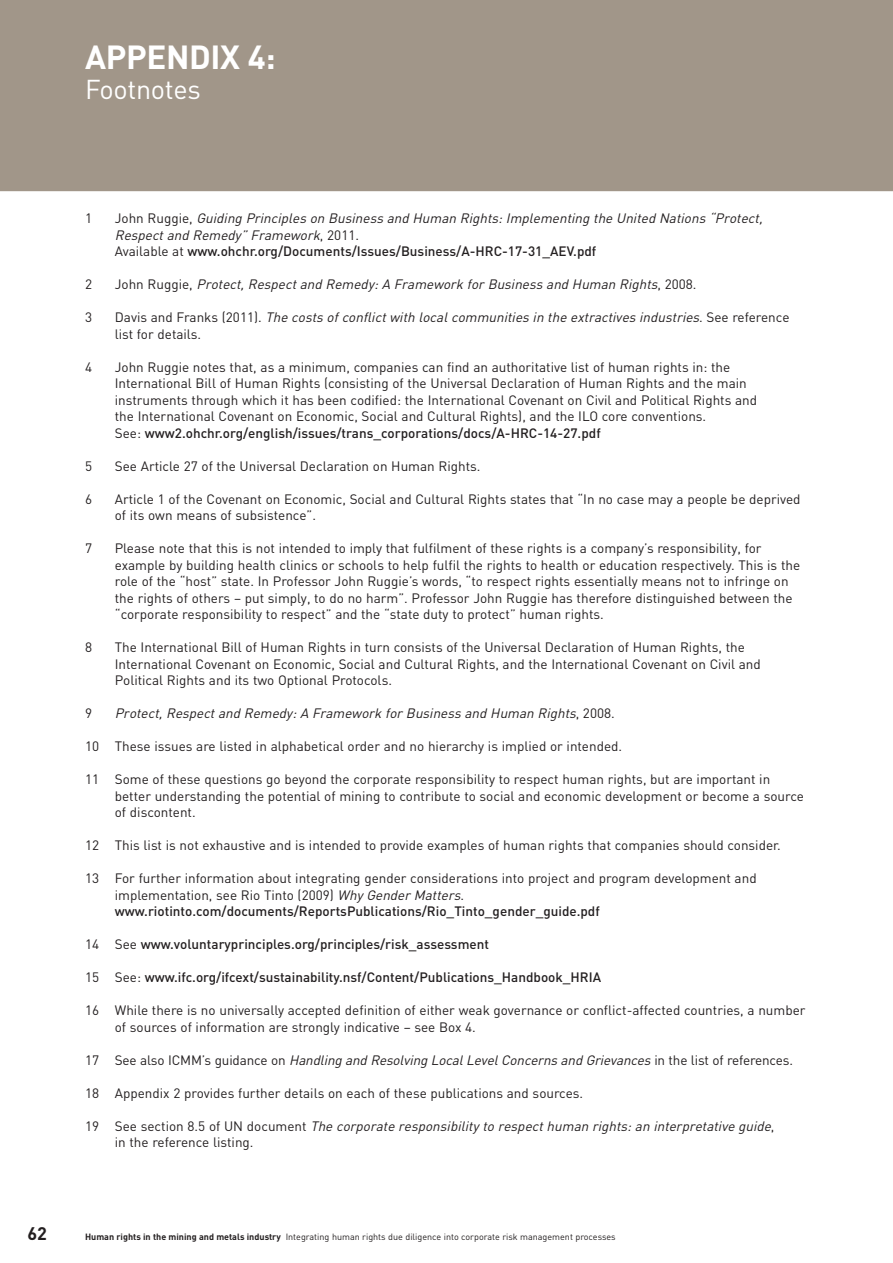
<style>
.page{position:relative;width:893px;height:1263px;background:#fff}
.page>*{position:absolute;margin:0;border:0;box-sizing:border-box;transform-origin:0 0}
.t1{font:700 33px "DIN";letter-spacing:-.01em;color:#fff}
.t2{font:27px "DIN";letter-spacing:-.01em;color:#fff}
.t3{font:700 18px "DIN";color:#231f20}
.t4{font:13.5px/16.5px "DIN";color:#231f20}
.t5{font:italic 13.5px/16.5px "DIN";color:#231f20}
.t6{font:500 13.5px "DIN";color:#231f20}
.t7{font:9px "DIN";color:#231f20}
.s1{font-style:normal}
.s2{font-weight:500;font-style:normal}
.s3{font-weight:500}
.s4{font-style:italic}
.s5{font-weight:400}
.s6{font-weight:700}
</style>
<div class="page">
<div style="left:0;top:0;width:893px;height:190px;background:#a19689"></div>
<hr style="left:0;top:190px;width:893px;height:1px;background:#a19689">
<h1 class="t1" style="left:85px;top:38px;width:192px">APPENDIX 4:</h1>
<h2 class="t2" style="left:85px;top:74px;width:117px">Footnotes</h2>
<h3 class="t3" style="left:27px;top:1224px;width:21px">62</h3>
<p class="t4" style="left:85px;top:210px;width:9px">1</p>
<p class="t5" style="left:115px;top:210px;width:652px"><span class="s1">J o h n R u g g i e ,</span> Guiding Principles on Business and Human Rights: Implementing the United Nations “Protect,<br>Respect and Remedy ” Framework<span class="s1">, 2 0 1 1 .<br>Available at</span> <span class="s2">www.ohchr.org/Documents/Issues/Business/A-HRC-17-31_AEV.pdf</span></p>
<p class="t4" style="left:85px;top:276px;width:9px">2</p>
<p class="t5" style="left:115px;top:276px;width:583px"><span class="s1">J o h n R u g g i e ,</span> Protect, Respect and Remedy: A Framework for Business and Human Rights<span class="s1">, 2 0 0 8 .</span></p>
<p class="t4" style="left:85px;top:309px;width:9px">3</p>
<p class="t5" style="left:115px;top:309px;width:676px"><span class="s1">D a v i s a n d F ra n k s ( 2 0 1 1 ) .</span> The costs of conflict with local communities in the extractives industries<span class="s1">. S e e re f e re n c e list for details.</span></p>
<p class="t4" style="left:85px;top:359px;width:9px">4</p>
<p class="t4" style="left:115px;top:359px;width:644px">John Ruggie notes that, as a minimum, companies can find an authoritative list of human rights in: the International Bill of Human Rights (consisting of the Universal Declaration of Human Rights and the main instruments through which it has been codified: the International Covenant on Civil and Political Rights and the International Covenant on Economic, Social and Cultural Rights), and the ILO core conventions.<br>See: <span class="s3">www2.ohchr.org/english/issues/trans_corporations/docs/A-HRC-14-27.pdf</span></p>
<p class="t4" style="left:85px;top:458px;width:9px">5</p>
<p class="t4" style="left:115px;top:458px;width:367px">See Article 27 of the Universal Declaration on Human Rights.</p>
<p class="t4" style="left:85px;top:491px;width:9px">6</p>
<p class="t4" style="left:115px;top:491px;width:687px">Article 1 of the Covenant on Economic, Social and Cultural Rights states that “In no case may a people be deprived of its own means of subsistence”.</p>
<p class="t4" style="left:85px;top:540px;width:9px">7</p>
<p class="t4" style="left:115px;top:540px;width:687px">Please note that this is not intended to imply that fulfilment of these rights is a company’s responsibility, for example by building health clinics or schools to help fulfil the rights to health or education respectively. This is the role of the “host” state. In Professor John Ruggie’s words, “to respect rights essentially means not to infringe on the rights of others – put simply, to do no harm”. Professor John Ruggie has therefore distinguished between the “corporate responsibility to respect” and the “state duty to protect” human rights.</p>
<p class="t4" style="left:85px;top:639px;width:9px">8</p>
<p class="t4" style="left:115px;top:639px;width:648px">The International Bill of Human Rights in turn consists of the Universal Declaration of Human Rights, the<br>International Covenant on Economic, Social and Cultural Rights, and the International Covenant on Civil and<br>Political Rights and its two Optional Protocols.</p>
<p class="t4" style="left:85px;top:705px;width:9px">9</p>
<p class="t5" style="left:115px;top:705px;width:501px">Protect, Respect and Remedy: A Framework for Business and Human Rights<span class="s1">, 2 0 0 8 .</span></p>
<p class="t4" style="left:85px;top:738px;width:539px">10 These issues are listed in alphabetical order and no hierarchy is implied or intended.</p>
<p class="t4" style="left:115px;top:771px;width:691px;text-indent:-30px">11 Some of these questions go beyond the corporate responsibility to respect human rights, but are important in better understanding the potential of mining to contribute to social and economic development or become a source of discontent.</p>
<p class="t4" style="left:85px;top:837px;width:697px">12 This list is not exhaustive and is intended to provide examples of human rights that companies should consider.</p>
<p class="t4" style="left:115px;top:870px;width:643px;text-indent:-30px">13 For further information about integrating gender considerations into project and program development and implementation, see Rio Tinto (2009) <span class="s4">Why Gender Matters</span>. <span class="s3">www.riotinto.com/documents/ReportsPublications/Rio_Tinto_gender_guide.pdf</span></p>
<p class="t6" style="left:85px;top:936px;width:406px"><span class="s5">14 See</span> www.voluntaryprinciples.org/principles/risk_assessment</p>
<p class="t6" style="left:85px;top:969px;width:518px"><span class="s5">15 See:</span> www.ifc.org/ifcext/sustainability.nsf/Content/Publications_Handbook_HRIA</p>
<p class="t4" style="left:115px;top:1002px;width:692px;text-indent:-30px">16 While there is no universally accepted definition of either weak governance or conflict-affected countries, a number of sources of information are strongly indicative – see Box 4.</p>
<p class="t5" style="left:85px;top:1052px;width:709px"><span class="s1">1 7 S e e a ls o I C M M ’s g u i d a n ce o n</span> Handling and Resolving LocalLevelConcerns and Grievances <span class="s1">i n t h e l i st o f re fe re n ce s .</span></p>
<p class="t4" style="left:85px;top:1085px;width:500px">18 Appendix 2 provides further details on each of these publications and sources.</p>
<p class="t5" style="left:115px;top:1118px;width:661px;text-indent:-30px"><span class="s1">1 9 S e e s e c t i o n 8 . 5 o f U N d o c u m e n t</span> The corporate responsibility to respect human rights: an interpretative guide<span class="s1">, in the reference listing.</span></p>
<p class="t7" style="left:85px;top:1232px;width:532px"><span class="s6">Human rights in the mining and metals industry</span> Integrating human rights due diligence into corporate risk management processes</p>
</div>
